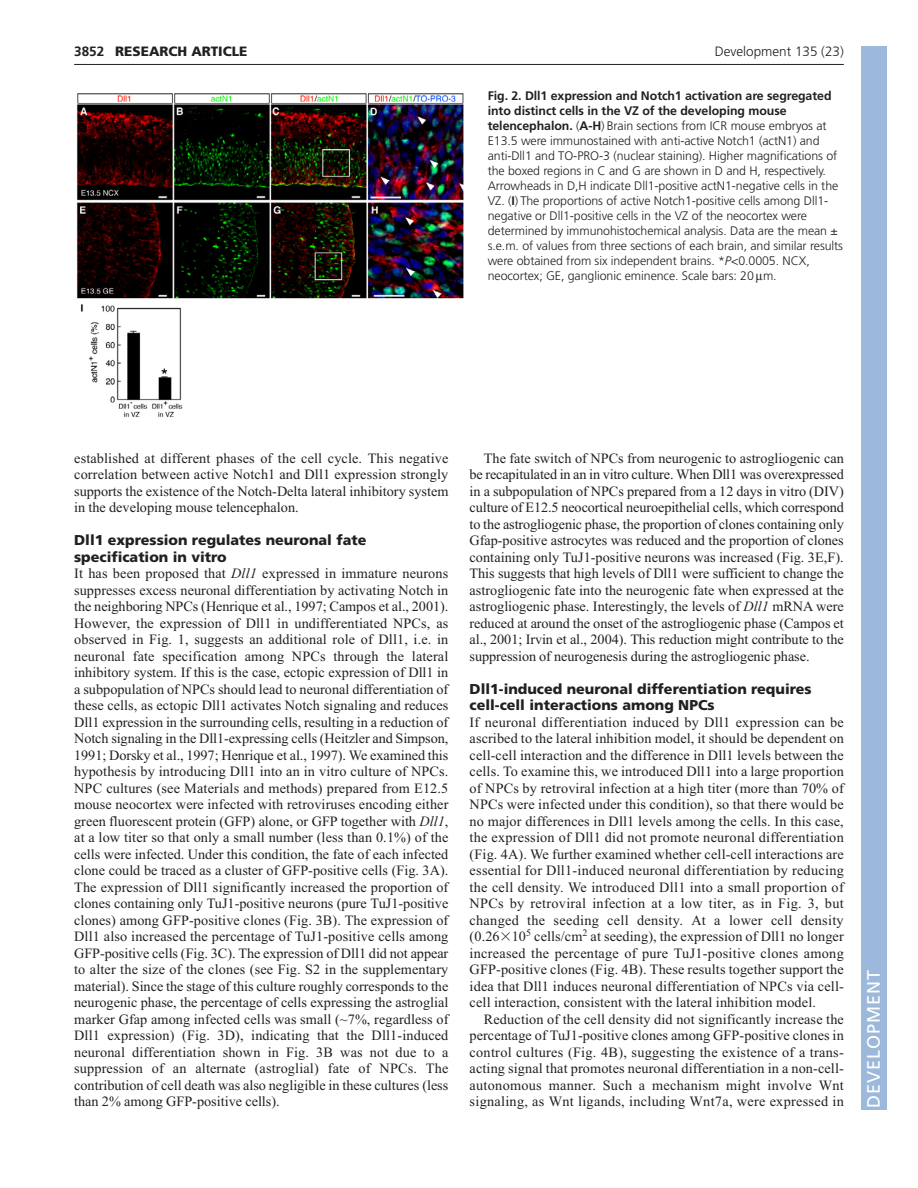
<style>
.page{position:relative;width:918px;height:1188px;background:#fff}
.page>*{position:absolute;margin:0;border:0;box-sizing:border-box;transform-origin:0 0}
.t1{font:18px "Frutiger LT Std";letter-spacing:.055em;color:#fff}
.t2{font:14.25px/16.5px "Times New Roman";color:#231f20;text-align:justify}
.t3{font:900 14.25px/16.5px "Frutiger LT Std";color:#231f20}
.t4{font:300 13.5px "Frutiger LT Std";color:#231f20}
.t5{font:900 13.5px "Frutiger LT Std";color:#231f20}
.t6{font:700 13.5px "Frutiger LT Std";color:#231f20}
.t7{font:300 12.3px/15px "Frutiger LT Std";letter-spacing:-.005em;color:#231f20}
.s1{font-weight:700}
.s2{font-style:italic}
.s3{font-family:"Mathematical Pi One"}
</style>
<div class="page">
<hr style="left:74px;top:64px;width:770px;height:1px;background:#231f20">
<img style="left:77px;top:93px;width:387px;height:325px">
<div style="left:861px;top:46px;width:25px;height:1064px;background:#9cb9db"></div>
<p class="t6" style="left:74px;top:46px;width:32px">3852</p>
<p class="t5" style="left:115px;top:46px;width:134px">RESEARCH ARTICLE</p>
<p class="t4" style="left:715px;top:46px;width:131px">Development 135 (23)</p>
<p class="t7" style="left:488px;top:89px;width:357px"><span class="s1">Fig. 2. Dll1 expression and Notch1 activation are segregated into distinct cells in the VZ of the developing mouse telencephalon.</span> (<span class="s1">A-H</span>) Brain sections from ICR mouse embryos at E13.5 were immunostained with anti-active Notch1 (actN1) and anti-Dll1 and TO-PRO-3 (nuclear staining). Higher magnifications of the boxed regions in C and G are shown in D and H, respectively.<br>Arrowheads in D,H indicate Dll1-positive actN1-negative cells in the VZ. (<span class="s1">I</span>) The proportions of active Notch1-positive cells among Dll1- negative or Dll1-positive cells in the VZ of the neocortex were determined by immunohistochemical analysis. Data are the mean ± s.e.m. of values from three sections of each brain, and similar results were obtained from six independent brains. *<span class="s2">P</span>&lt;0.0005. NCX, neocortex; GE, ganglionic eminence. Scale bars: 20 m.</p>
<p class="t2" style="left:74px;top:451px;width:376px">established at different phases of the cell cycle. This negative correlation between active Notch1 and Dll1 expression strongly supports the existence of the Notch-Delta lateral inhibitory system in the developing mouse telencephalon.</p>
<p class="t3" style="left:74px;top:533px;width:294px">Dll1 expression regulates neuronal fate specification in vitro</p>
<p class="t2" style="left:74px;top:567px;width:376px">It has been proposed that <span class="s2">Dll1</span> expressed in immature neurons suppresses excess neuronal differentiation by activating Notch in the neighboring NPCs (Henrique et al., 1997; Campos et al., 2001).<br>However, the expression of Dll1 in undifferentiated NPCs, as observed in Fig. 1, suggests an additional role of Dll1, i.e. in neuronal fate specification among NPCs through the lateral inhibitory system. If this is the case, ectopic expression of Dll1 in a subpopulation of NPCs should lead to neuronal differentiation of these cells, as ectopic Dll1 activates Notch signaling and reduces Dll1 expression in the surrounding cells, resulting in a reduction of Notch signaling in the Dll1-expressing cells (Heitzler and Simpson, 1991; Dorsky et al., 1997; Henrique et al., 1997). We examined this hypothesis by introducing Dll1 into an in vitro culture of NPCs.<br>NPC cultures (see Materials and methods) prepared from E12.5 mouse neocortex were infected with retroviruses encoding either green fluorescent protein (GFP) alone, or GFP together with <span class="s2">Dll1</span>, at a low titer so that only a small number (less than 0.1%) of the cells were infected. Under this condition, the fate of each infected clone could be traced as a cluster of GFP-positive cells (Fig. 3A).<br>The expression of Dll1 significantly increased the proportion of clones containing only TuJ1-positive neurons (pure TuJ1-positive clones) among GFP-positive clones (Fig. 3B). The expression of Dll1 also increased the percentage of TuJ1-positive cells among GFP-positive cells (Fig. 3C). The expression of Dll1 did not appear to alter the size of the clones (see Fig. S2 in the supplementary material). Since the stage of this culture roughly corresponds to the neurogenic phase, the percentage of cells expressing the astroglial marker Gfap among infected cells was small (~7%, regardless of Dll1 expression) (Fig. 3D), indicating that the Dll1-induced neuronal differentiation shown in Fig. 3B was not due to a suppression of an alternate (astroglial) fate of NPCs. The contribution of cell death was also negligible in these cultures (less than 2% among GFP-positive cells).</p>
<p class="t2" style="left:470px;top:451px;width:376px;text-indent:14px">The fate switch of NPCs from neurogenic to astrogliogenic can be recapitulated in an in vitro culture. When Dll1 was overexpressed in a subpopulation of NPCs prepared from a 12 days in vitro (DIV) culture of E12.5 neocortical neuroepithelial cells, which correspond to the astrogliogenic phase, the proportion of clones containing only Gfap-positive astrocytes was reduced and the proportion of clones containing only TuJ1-positive neurons was increased (Fig. 3E,F).<br>This suggests that high levels of Dll1 were sufficient to change the astrogliogenic fate into the neurogenic fate when expressed at the astrogliogenic phase. Interestingly, the levels of <span class="s2">Dll1</span> mRNA were reduced at around the onset of the astrogliogenic phase (Campos et al., 2001; Irvin et al., 2004). This reduction might contribute to the suppression of neurogenesis during the astrogliogenic phase.</p>
<p class="t3" style="left:470px;top:682px;width:344px">Dll1-induced neuronal differentiation requires cell-cell interactions among NPCs</p>
<p class="t2" style="left:470px;top:715px;width:376px">If neuronal differentiation induced by Dll1 expression can be ascribed to the lateral inhibition model, it should be dependent on cell-cell interaction and the difference in Dll1 levels between the cells. To examine this, we introduced Dll1 into a large proportion of NPCs by retroviral infection at a high titer (more than 70% of NPCs were infected under this condition), so that there would be no major differences in Dll1 levels among the cells. In this case, the expression of Dll1 did not promote neuronal differentiation (Fig. 4A). We further examined whether cell-cell interactions are essential for Dll1-induced neuronal differentiation by reducing the cell density. We introduced Dll1 into a small proportion of NPCs by retroviral infection at a low titer, as in Fig. 3, but changed the seeding cell density. At a lower cell density (0.26<span class="s3">-</span>10<sup>5</sup> cells/cm<sup>2</sup> at seeding), the expression of Dll1 no longer increased the percentage of pure TuJ1-positive clones among GFP-positive clones (Fig. 4B). These results together support the idea that Dll1 induces neuronal differentiation of NPCs via cell&shy;cell interaction, consistent with the lateral inhibition model.</p>
<p class="t2" style="left:470px;top:1012px;width:376px;text-indent:14px">Reduction of the cell density did not significantly increase the percentage of TuJ1-positive clones among GFP-positive clones in control cultures (Fig. 4B), suggesting the existence of a trans&shy;acting signal that promotes neuronal differentiation in a non-cell&shy;autonomous manner. Such a mechanism might involve Wnt signaling, as Wnt ligands, including Wnt7a, were expressed in</p>
<p class="t1" style="left:863px;top:1108px;width:140px;rotate:-90deg">DEVELOPMENT</p>
</div>
